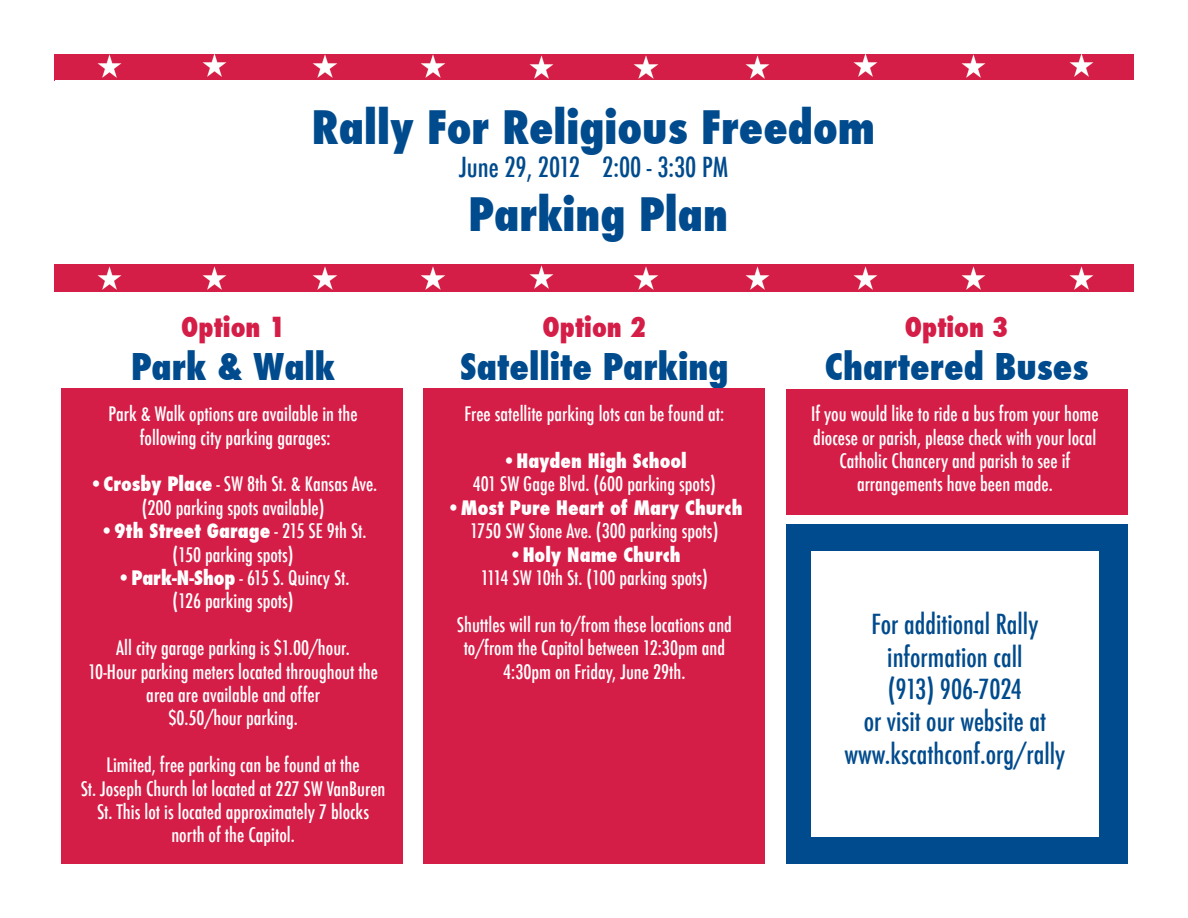
<style>
.page{position:relative;width:1188px;height:918px;background:#fff}
.page>*{position:absolute;margin:0;border:0;box-sizing:border-box;transform-origin:0 0}
.t1{font:800 condensed 45px "Futura";color:#004b8d}
.t2{font:800 condensed 36px "Futura";color:#004b8d}
.t3{font:500 condensed 27px "Futura";color:#004b8d}
.t4{font:800 condensed 27px "Futura";color:#d51e47}
.t5{font:500 condensed 19.5px/23.4px "Futura";color:#fff;text-align:center}
.t6{font:800 condensed 19.5px "Futura";color:#fff}
.s1{font-weight:800}
.s2{font-weight:500}
</style>
<div class="page">
<div style="left:54px;top:264px;width:1080px;height:28px;background:#d51e47"></div>
<div style="left:54px;top:54px;width:1080px;height:26px;background:#d51e47"></div>
<div style="left:61px;top:389px;width:342px;height:475px;background:#d51e47"></div>
<div style="left:423px;top:389px;width:342px;height:475px;background:#d51e47"></div>
<div style="left:786px;top:389px;width:342px;height:126px;background:#d51e47"></div>
<img style="left:97px;top:54px;width:25px;height:24px">
<div style="left:786px;top:525px;width:342px;height:339px;background:#004b8d"></div>
<div style="left:811px;top:552px;width:288px;height:285px;background:#fff"></div>
<img style="left:202px;top:54px;width:25px;height:23px">
<img style="left:312px;top:54px;width:26px;height:24px">
<img style="left:420px;top:54px;width:26px;height:24px">
<img style="left:529px;top:55px;width:25px;height:24px">
<img style="left:633px;top:55px;width:26px;height:24px">
<img style="left:745px;top:55px;width:25px;height:24px">
<img style="left:853px;top:54px;width:25px;height:23px">
<img style="left:961px;top:54px;width:25px;height:24px">
<img style="left:1069px;top:54px;width:25px;height:23px">
<img style="left:97px;top:266px;width:25px;height:24px">
<img style="left:202px;top:266px;width:25px;height:24px">
<img style="left:312px;top:266px;width:26px;height:24px">
<img style="left:420px;top:266px;width:26px;height:24px">
<img style="left:529px;top:265px;width:25px;height:24px">
<img style="left:633px;top:266px;width:26px;height:24px">
<img style="left:745px;top:266px;width:25px;height:24px">
<img style="left:853px;top:266px;width:25px;height:24px">
<img style="left:961px;top:266px;width:25px;height:24px">
<img style="left:1069px;top:266px;width:25px;height:24px">
<p class="t1" style="left:312px;top:97px;width:565px">Rally For Religious Freedom</p>
<p class="t3" style="left:459px;top:150px;width:271px">June 29, 2012 2:00 - 3:30 PM</p>
<p class="t1" style="left:469px;top:183px;width:261px">Parking Plan</p>
<p class="t4" style="left:181px;top:309px;width:105px">Option 1</p>
<p class="t2" style="left:131px;top:343px;width:205px">Park &amp; Walk</p>
<p class="t5" style="left:109px;top:402px;width:251px">Park &amp; Walk options are available in the</p>
<p class="t5" style="left:140px;top:426px;width:192px">following city parking garages:</p>
<p class="t5" style="left:89px;top:473px;width:290px">•<span class="s1">Crosby Place</span> - SW 8th St. &amp; Kansas Ave.</p>
<p class="t5" style="left:142px;top:496px;width:184px">(200 parking spots available)</p>
<p class="t6" style="left:100px;top:518px;width:269px"><span class="s2">•</span>9th Street Garage <span class="s2">- 215 SE 9th St.</span></p>
<p class="t5" style="left:172px;top:543px;width:123px">(150 parking spots)</p>
<p class="t5" style="left:117px;top:566px;width:234px">•<span class="s1">Park-N-Shop</span> - 615 S. Quincy St.</p>
<p class="t5" style="left:172px;top:590px;width:123px">(126 parking spots)</p>
<p class="t5" style="left:116px;top:636px;width:235px">All city garage parking is $1.00/hour.</p>
<p class="t5" style="left:88px;top:660px;width:291px">10-Hour parking meters located throughout the area are available and offer</p>
<p class="t5" style="left:168px;top:707px;width:131px">$0.50/hour parking.</p>
<p class="t5" style="left:107px;top:753px;width:255px">Limited, free parking can be found at the</p>
<p class="t5" style="left:81px;top:777px;width:306px">St. Joseph Church lot located at 227 SW VanBuren<br>St. This lot is located approximately 7 blocks north of the Capitol.</p>
<p class="t4" style="left:543px;top:309px;width:105px">Option 2</p>
<p class="t2" style="left:460px;top:343px;width:270px">Satellite Parking</p>
<p class="t5" style="left:464px;top:402px;width:261px">Free satellite parking lots can be found at:</p>
<p class="t6" style="left:502px;top:447px;width:186px"><span class="s2">•</span>Hayden High School</p>
<p class="t5" style="left:473px;top:473px;width:245px">401 SW Gage Blvd. (600 parking spots)</p>
<p class="t5" style="left:446px;top:496px;width:298px">•<span class="s1">Most Pure Heart of Mary Church<br></span>1750 SW Stone Ave. (300 parking spots)</p>
<p class="t6" style="left:508px;top:541px;width:174px"><span class="s2">•</span>Holy Name Church</p>
<p class="t5" style="left:481px;top:566px;width:229px">1114 SW 10th St. (100 parking spots)</p>
<p class="t5" style="left:457px;top:613px;width:277px">Shuttles will run to/from these locations and</p>
<p class="t5" style="left:464px;top:636px;width:263px">to/from the Capitol between 12:30pm and<br>4:30pm on Friday, June 29th.</p>
<p class="t4" style="left:905px;top:309px;width:105px">Option 3</p>
<p class="t2" style="left:825px;top:343px;width:265px">Chartered Buses</p>
<p class="t5" style="left:811px;top:402px;width:289px">If you would like to ride a bus from your home diocese or parish, please check with your local<br>Catholic Chancery and parish to see if</p>
<p class="t5" style="left:857px;top:473px;width:197px">arrangements have been made.</p>
<p class="t3" style="left:871px;top:607px;width:168px">For additional Rally</p>
<p class="t3" style="left:887px;top:639px;width:137px">information call</p>
<p class="t3" style="left:888px;top:672px;width:136px">(913) 906-7024</p>
<p class="t3" style="left:864px;top:704px;width:184px">or visit our website at</p>
<p class="t3" style="left:845px;top:737px;width:222px">www.kscathconf.org/rally</p>
</div>
